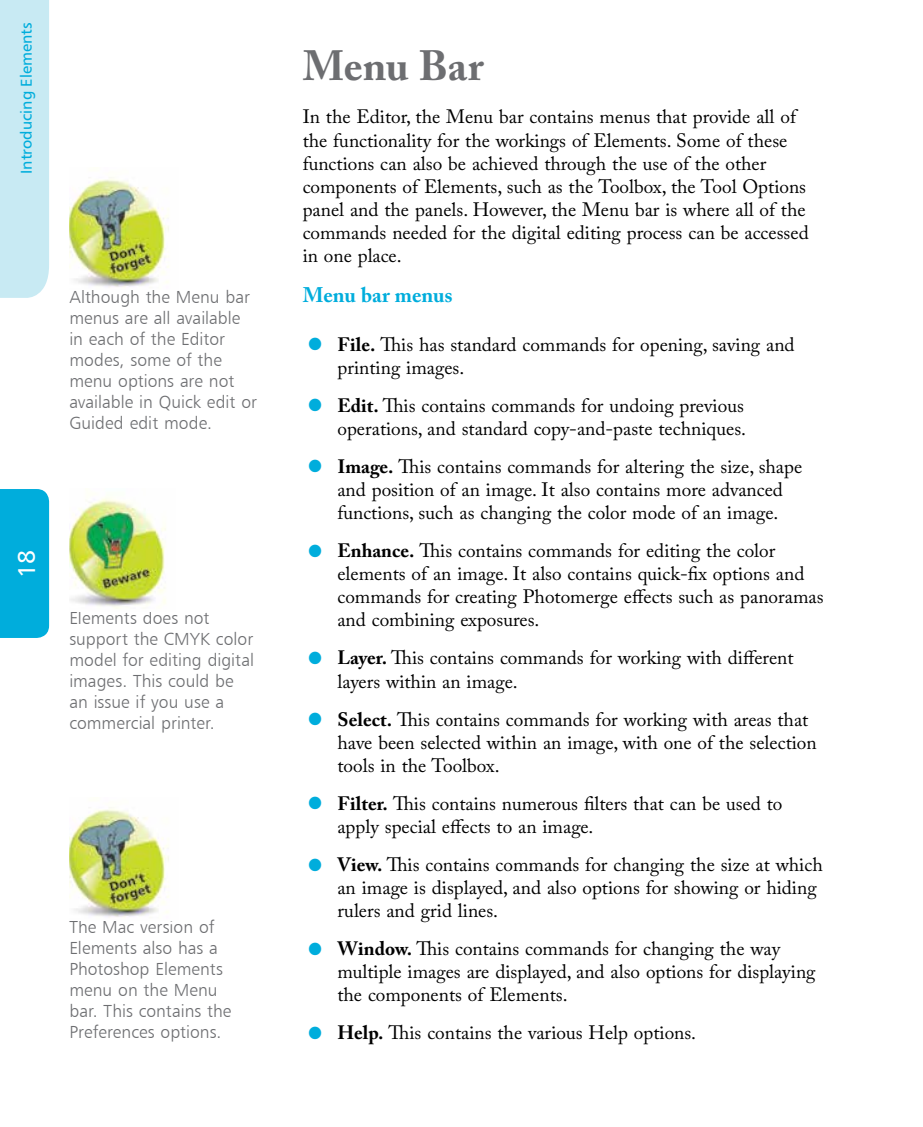
<style>
.page{position:relative;width:923px;height:1127px;background:#fff}
.page>*{position:absolute;margin:0;border:0;box-sizing:border-box;transform-origin:0 0}
.t1{font:700 42px "Adobe Caslon Pro";letter-spacing:-.005em;color:#6d6e71}
.t2{font:24.5px "Humanist 777 BT Roman B";color:#fff}
.t3{font:700 21px "Adobe Caslon Pro";color:#00addc}
.t4{font:19.25px/23.1px "Adobe Caslon Pro";color:#000}
.t5{font:17.5px/21px "Humanist 777 BT Light B";color:#6d6e71}
.t6{font:15.75px "Humanist 777 BT Roman B";color:#00addc}
.s1{font-family:"Humanist 777 BT Roman B";font-size:42px;color:#00addc}
.s2{font-weight:700}
</style>
<div class="page">
<div style="left:0;top:489px;width:49px;height:148px;background:#00addc"></div>
<div style="left:0;top:0;width:49px;height:298px;background:#c8eaf3"></div>
<img style="left:69px;top:177px;width:100px;height:111px">
<img style="left:69px;top:807px;width:100px;height:111px">
<img style="left:69px;top:497px;width:97px;height:112px">
<p class="t6" style="left:17px;top:174px;width:153px;rotate:-90deg">Introducing Elements</p>
<p class="t5" style="left:69px;top:286px;width:189px">Although the Menu bar menus are all available in each of the Editor modes, some of the menu options are not available in Quick edit or<br>Guided edit mode.</p>
<p class="t2" style="left:12px;top:577px;width:30px;rotate:-90deg">18</p>
<p class="t5" style="left:69px;top:607px;width:186px">Elements does not support the CMYK color model for editing digital images. This could be an issue if you use a commercial printer.</p>
<p class="t5" style="left:69px;top:916px;width:163px">The Mac version of<br>Elements also has a<br>Photoshop Elements menu on the Menu bar. This contains the<br>Preferences options.</p>
<h1 class="t1" style="left:303px;top:41px;width:182px">Menu Bar</h1>
<p class="t4" style="left:303px;top:105px;width:507px">In the Editor, the Menu bar contains menus that provide all of the functionality for the workings of Elements. Some of these functions can also be achieved through the use of the other components of Elements, such as the Toolbox, the Tool Options panel and the panels. However, the Menu bar is where all of the commands needed for the digital editing process can be accessed in one place.</p>
<p class="t3" style="left:303px;top:282px;width:152px">Menu bar menus</p>
<p class="t4" style="left:337px;top:332px;width:459px;text-indent:-35px"><span class="s1">•</span> <span class="s2">File.</span> This has standard commands for opening, saving and printing images.</p>
<p class="t4" style="left:303px;top:393px;width:445px;text-align:right"><span class="s1">•</span> <span class="s2">Edit.</span> This contains commands for undoing previous operations, and standard copy-and-paste techniques.</p>
<p class="t4" style="left:337px;top:454px;width:466px;text-indent:-35px"><span class="s1">•</span> <span class="s2">Image.</span> This contains commands for altering the size, shape and position of an image. It also contains more advanced functions, such as changing the color mode of an image.</p>
<p class="t4" style="left:337px;top:538px;width:488px;text-indent:-35px"><span class="s1">•</span> <span class="s2">Enhance.</span> This contains commands for editing the color elements of an image. It also contains quick-fix options and commands for creating Photomerge effects such as panoramas and combining exposures.</p>
<p class="t4" style="left:337px;top:646px;width:458px;text-indent:-35px"><span class="s1">•</span> <span class="s2">Layer.</span> This contains commands for working with different layers within an image.</p>
<p class="t4" style="left:337px;top:707px;width:481px;text-indent:-35px"><span class="s1">•</span> <span class="s2">Select.</span> This contains commands for working with areas that have been selected within an image, with one of the selection tools in the Toolbox.</p>
<p class="t4" style="left:337px;top:791px;width:446px;text-indent:-35px"><span class="s1">•</span> <span class="s2">Filter.</span> This contains numerous filters that can be used to apply special effects to an image.</p>
<p class="t4" style="left:337px;top:852px;width:487px;text-indent:-35px"><span class="s1">•</span> <span class="s2">View.</span> This contains commands for changing the size at which an image is displayed, and also options for showing or hiding rulers and grid lines.</p>
<p class="t4" style="left:337px;top:936px;width:480px;text-indent:-35px"><span class="s1">•</span> <span class="s2">Window.</span> This contains commands for changing the way multiple images are displayed, and also options for displaying the components of Elements.</p>
<p class="t4" style="left:303px;top:1020px;width:395px"><span class="s1">•</span> <span class="s2">Help.</span> This contains the various Help options.</p>
</div>
